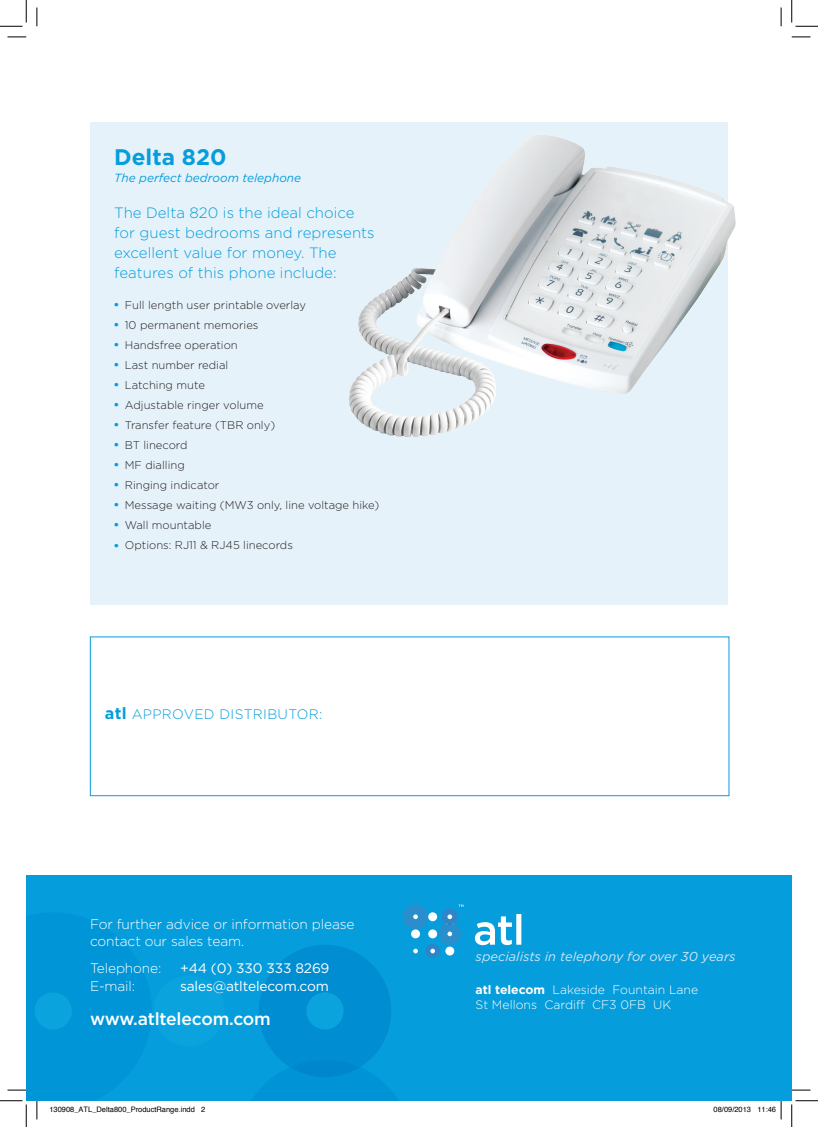
<style>
.page{position:relative;width:818px;height:1127px;background:#fff}
.page>*{position:absolute;margin:0;border:0;box-sizing:border-box;transform-origin:0 0}
.t1{font:700 22.5px "Gotham";color:#069ddc}
.t2{font:500 17.5px "Gotham";letter-spacing:-.01em;color:#fff}
.t3{font:300 15px/20px "Gotham";color:#069ddc}
.t4{font:300 13.75px/16.5px "Gotham";letter-spacing:-.01em;color:#fff}
.t5{font:13.75px "Gotham";letter-spacing:-.01em;color:#fff}
.t6{font:300 13.75px "Gotham";letter-spacing:.025em;color:#069ddc}
.t7{font:italic 12.88px "Gotham";color:#cfe5f6}
.t8{font:300 12.25px/14.6px "Gotham";color:#fff}
.t9{font:italic 11.88px "Gotham";color:#069ddc}
.t10{font:300 11.25px "Gotham";color:#231f20}
.t11{font:7.5px "Helvetica";color:#000}
.s1{font-family:"Lucida Grande";font-weight:700;font-size:7.5px;color:#069ddc}
.s2{font-weight:700;font-size:16.25px}
.s3{font-weight:700}
</style>
<div class="page">
<div style="left:90px;top:123px;width:638px;height:482px;background:#e6f2fa"></div>
<div style="left:26px;top:875px;width:766px;height:225px;background:#069ddc"></div>
<div style="left:154px;top:975px;width:71px;height:71px;background:#0ba3de;border-radius:50%"></div>
<div style="left:426px;top:943px;width:14px;height:14px;background:#2d84c6;border-radius:50%"></div>
<div style="left:403px;top:904px;width:25px;height:24px;background:#2a8ecd;border-radius:50%"></div>
<svg style="left:413px;top:914px;width:5px;height:4px"></svg>
<svg style="left:428px;top:912px;width:9px;height:9px"></svg>
<div style="left:411px;top:929px;width:9px;height:9px;background:#fff;border-radius:50%"></div>
<svg style="left:428px;top:929px;width:9px;height:9px"></svg>
<svg style="left:259px;top:945px;width:159px;height:133px"></svg>
<div style="left:445px;top:946px;width:9px;height:9px;background:#fff;border-radius:50%"></div>
<svg style="left:430px;top:904px;width:33px;height:49px"></svg>
<svg style="left:475px;top:914px;width:46px;height:30px"></svg>
<img style="left:349px;top:135px;width:387px;height:302px">
<svg style="left:8px;top:36px;width:18px;height:2px"></svg>
<svg style="left:792px;top:36px;width:18px;height:2px"></svg>
<svg style="left:792px;top:1089px;width:18px;height:1px"></svg>
<svg style="left:36px;top:8px;width:2px;height:18px"></svg>
<svg style="left:780px;top:8px;width:2px;height:18px"></svg>
<svg style="left:0;top:0;width:27px;height:27px"></svg>
<svg style="left:791px;top:0;width:27px;height:27px"></svg>
<svg style="left:791px;top:1100px;width:27px;height:26px"></svg>
<svg style="left:0;top:1089px;width:195px;height:37px"></svg>
<svg style="left:757px;top:1100px;width:25px;height:19px"></svg>
<h1 class="t1" style="left:114px;top:144px;width:114px">Delta 820</h1>
<p class="t9" style="left:114px;top:171px;width:188px">The perfect bedroom telephone</p>
<h3 class="t3" style="left:114px;top:203px;width:262px">The Delta 820 is the ideal choice for guest bedrooms and represents excellent value for money. The features of this phone include:</h3>
<p class="t10" style="left:114px;top:298px;width:193px"><span class="s1">•</span> Full length user printable overlay</p>
<p class="t10" style="left:114px;top:318px;width:146px"><span class="s1">•</span> 10 permanent memories</p>
<p class="t10" style="left:114px;top:338px;width:125px"><span class="s1">•</span> Handsfree operation</p>
<p class="t10" style="left:114px;top:358px;width:116px"><span class="s1">•</span> Last number redial</p>
<p class="t10" style="left:114px;top:378px;width:92px"><span class="s1">•</span> Latching mute</p>
<p class="t10" style="left:114px;top:398px;width:151px"><span class="s1">•</span> Adjustable ringer volume</p>
<p class="t10" style="left:114px;top:418px;width:162px"><span class="s1">•</span> Transfer feature (TBR only)</p>
<p class="t10" style="left:114px;top:438px;width:75px"><span class="s1">•</span> BT linecord</p>
<p class="t10" style="left:114px;top:458px;width:72px"><span class="s1">•</span> MF dialling</p>
<p class="t10" style="left:114px;top:478px;width:107px"><span class="s1">•</span> Ringing indicator</p>
<p class="t10" style="left:114px;top:498px;width:267px"><span class="s1">•</span> Message waiting (MW3 only, line voltage hike)</p>
<p class="t10" style="left:114px;top:518px;width:99px"><span class="s1">•</span> Wall mountable</p>
<p class="t10" style="left:114px;top:538px;width:180px"><span class="s1">•</span> Options: RJ11 &amp; RJ45 linecords</p>
<p class="t6" style="left:105px;top:706px;width:219px"><span class="s2">atl</span> APPROVED DISTRIBUTOR:</p>
<p class="t4" style="left:90px;top:915px;width:266px">For further advice or information please contact our sales team.</p>
<p class="t4" style="left:90px;top:959px;width:73px">Telephone:</p>
<p class="t5" style="left:180px;top:960px;width:151px">+44 (0) 330 333 8269</p>
<p class="t4" style="left:90px;top:977px;width:47px">E-mail:</p>
<p class="t5" style="left:180px;top:978px;width:150px">sales@atltelecom.com</p>
<h2 class="t2" style="left:90px;top:1008px;width:182px">www.atltelecom.com</h2>
<p class="t7" style="left:476px;top:949px;width:261px">specialists in telephony for over 30 years</p>
<p class="t8" style="left:476px;top:982px;width:224px"><span class="s3">atl telecom</span> Lakeside Fountain Lane<br>St Mellons Cardiff CF3 0FB UK</p>
<p class="t11" style="left:49px;top:1103px;width:157px">130908_ATL_Delta800_ProductRange.indd 2</p>
<p class="t11" style="left:713px;top:1103px;width:64px">08/09/2013 11:46</p>
</div>
